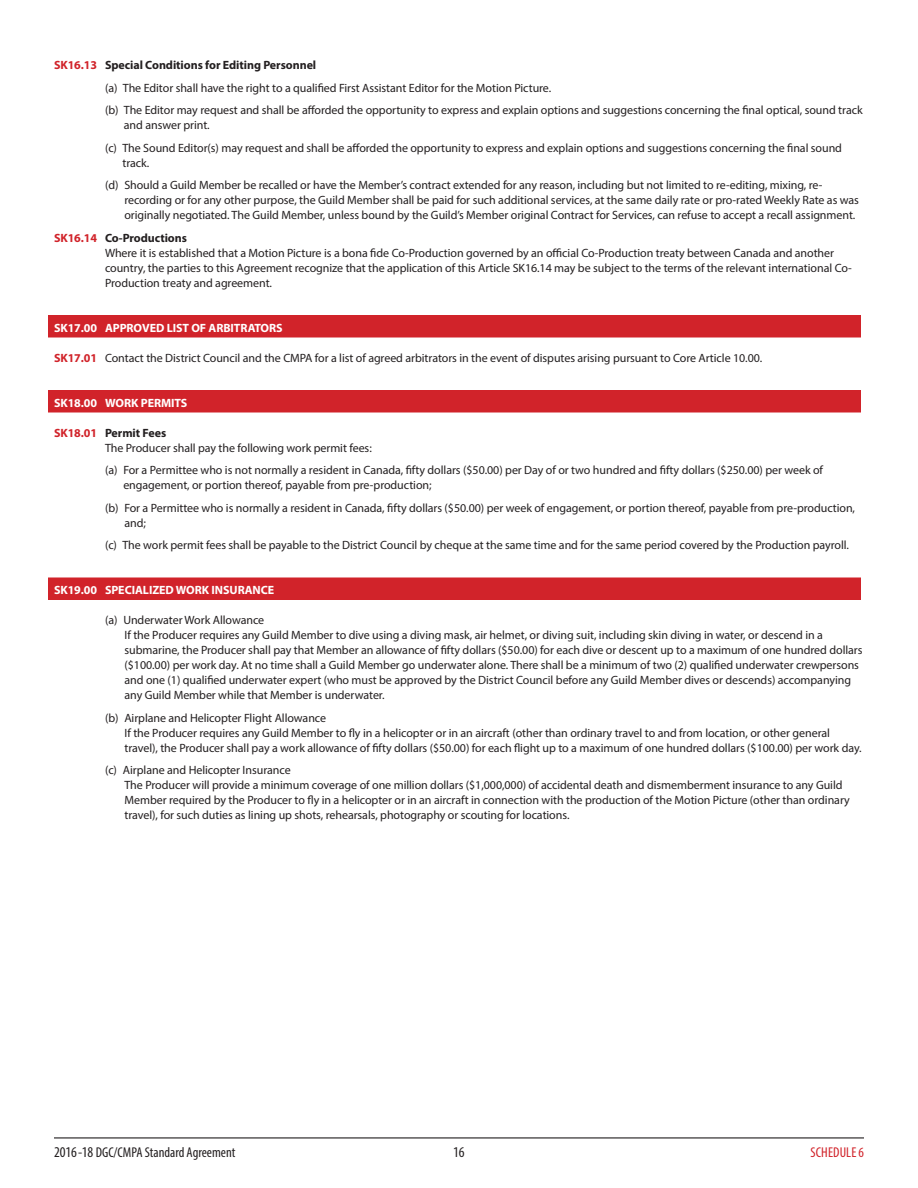
<style>
.page{position:relative;width:918px;height:1188px;background:#fff}
.page>*{position:absolute;margin:0;border:0;box-sizing:border-box;transform-origin:0 0}
.t1{font:condensed 15px "Myriad Pro";color:#231f20}
.t2{font:condensed 14.25px "Myriad Pro";color:#231f20}
.t3{font:condensed 14.25px "Myriad Pro";letter-spacing:.01em;color:#d1232a}
.t4{font:12px/15px "Myriad Pro";letter-spacing:-.005em;color:#231f20}
.t5{font:700 12px "Myriad Pro";letter-spacing:-.005em;color:#fff}
.s1{font-weight:700;color:#d1232a}
.s2{font-weight:700}
.s3{font-size:15px}
</style>
<div class="page">
<hr style="left:54px;top:1137px;width:810px;height:1px;background:#231f20">
<div style="left:48px;top:315px;width:813px;height:23px;background:#d1232a"></div>
<div style="left:48px;top:390px;width:813px;height:22px;background:#d1232a"></div>
<div style="left:48px;top:578px;width:813px;height:22px;background:#d1232a"></div>
<p class="t4" style="left:105px;top:54px;width:759px;line-height:22.5px;text-indent:-51px"><span class="s1">SK16.13</span> <span class="s2">Special Conditions for Editing Personnel<br></span>(a) The Editor shall have the right to a qualified First Assistant Editor for the Motion Picture.<br>(b) The Editor may request and shall be afforded the opportunity to express and explain options and suggestions concerning the final optical, sound track</p>
<p class="t4" style="left:105px;top:114px;width:739px;line-height:22.5px;text-indent:19px">and answer print.<br>(c) The Sound Editor(s) may request and shall be afforded the opportunity to express and explain options and suggestions concerning the final sound</p>
<p class="t4" style="left:105px;top:151px;width:719px;line-height:22.5px;text-indent:17px">track.<br>(d) Should a Guild Member be recalled or have the Member’s contract extended for any reason, including but not limited to re-editing, mixing, re-</p>
<p class="t4" style="left:124px;top:192px;width:736px">recording or for any other purpose, the Guild Member shall be paid for such additional services, at the same daily rate or pro-rated Weekly Rate as was originally negotiated. The Guild Member, unless bound by the Guild’s Member original Contract for Services, can refuse to accept a recall assignment.</p>
<p class="t4" style="left:105px;top:230px;width:748px;text-indent:-51px"><span class="s1">SK16.14</span> <span class="s2">Co-Productions<br></span>Where it is established that a Motion Picture is a bona fide Co-Production governed by an official Co-Production treaty between Canada and another country, the parties to this Agreement recognize that the application of this Article SK16.14 may be subject to the terms of the relevant international Co-Production treaty and agreement.</p>
<p class="t5" style="left:54px;top:320px;width:230px">SK17.00 APPROVED LIST OF ARBITRATORS</p>
<p class="t4" style="left:54px;top:350px;width:710px"><span class="s1">SK17.01</span> Contact the District Council and the CMPA for a list of agreed arbitrators in the event of disputes arising pursuant to Core Article 10.00.</p>
<p class="t5" style="left:54px;top:395px;width:135px">SK18.00 WORK PERMITS</p>
<p class="t4" style="left:105px;top:425px;width:268px;text-indent:-51px"><span class="s1">SK18.01</span> <span class="s2">Permit Fees<br></span>The Producer shall pay the following work permit fees:</p>
<p class="t4" style="left:123px;top:462px;width:701px;text-indent:-18px">(a) For a Permittee who is not normally a resident in Canada, fifty dollars ($50.00) per Day of or two hundred and fifty dollars ($250.00) per week of engagement, or portion thereof, payable from pre-production;</p>
<p class="t4" style="left:124px;top:500px;width:732px;text-indent:-19px">(b) For a Permittee who is normally a resident in Canada, fifty dollars ($50.00) per week of engagement, or portion thereof, payable from pre-production, and;</p>
<p class="t4" style="left:105px;top:537px;width:745px">(c) The work permit fees shall be payable to the District Council by cheque at the same time and for the same period covered by the Production payroll.</p>
<p class="t5" style="left:54px;top:582px;width:222px">SK19.00 SPECIALIZED WORK INSURANCE</p>
<p class="t4" style="left:124px;top:612px;width:740px;text-indent:-20px">(a) Underwater Work Allowance<br>If the Producer requires any Guild Member to dive using a diving mask, air helmet, or diving suit, including skin diving in water, or descend in a submarine, the Producer shall pay that Member an allowance of fifty dollars ($50.00) for each dive or descent up to a maximum of one hundred dollars ($100.00) per work day. At no time shall a Guild Member go underwater alone. There shall be a minimum of two (2) qualified underwater crewpersons and one (1) qualified underwater expert (who must be approved by the District Council before any Guild Member dives or descends) accompanying any Guild Member while that Member is underwater.</p>
<p class="t4" style="left:124px;top:710px;width:739px;text-indent:-20px">(b) Airplane and Helicopter Flight Allowance<br>If the Producer requires any Guild Member to fly in a helicopter or in an aircraft (other than ordinary travel to and from location, or other general travel), the Producer shall pay a work allowance of fifty dollars ($50.00) for each flight up to a maximum of one hundred dollars ($100.00) per work day.</p>
<p class="t4" style="left:124px;top:762px;width:727px;text-indent:-20px">(c) Airplane and Helicopter Insurance<br>The Producer will provide a minimum coverage of one million dollars ($1,000,000) of accidental death and dismemberment insurance to any Guild Member required by the Producer to fly in a helicopter or in an aircraft in connection with the production of the Motion Picture (other than ordinary travel), for such duties as lining up shots, rehearsals, photography or scouting for locations.</p>
<p class="t2" style="left:54px;top:1143px;width:183px"><span class="s3">2016-18</span> DGC/CMPA Standard Agreement</p>
<p class="t1" style="left:453px;top:1142px;width:13px">16</p>
<p class="t3" style="left:811px;top:1143px;width:55px">Schedule 6</p>
</div>
